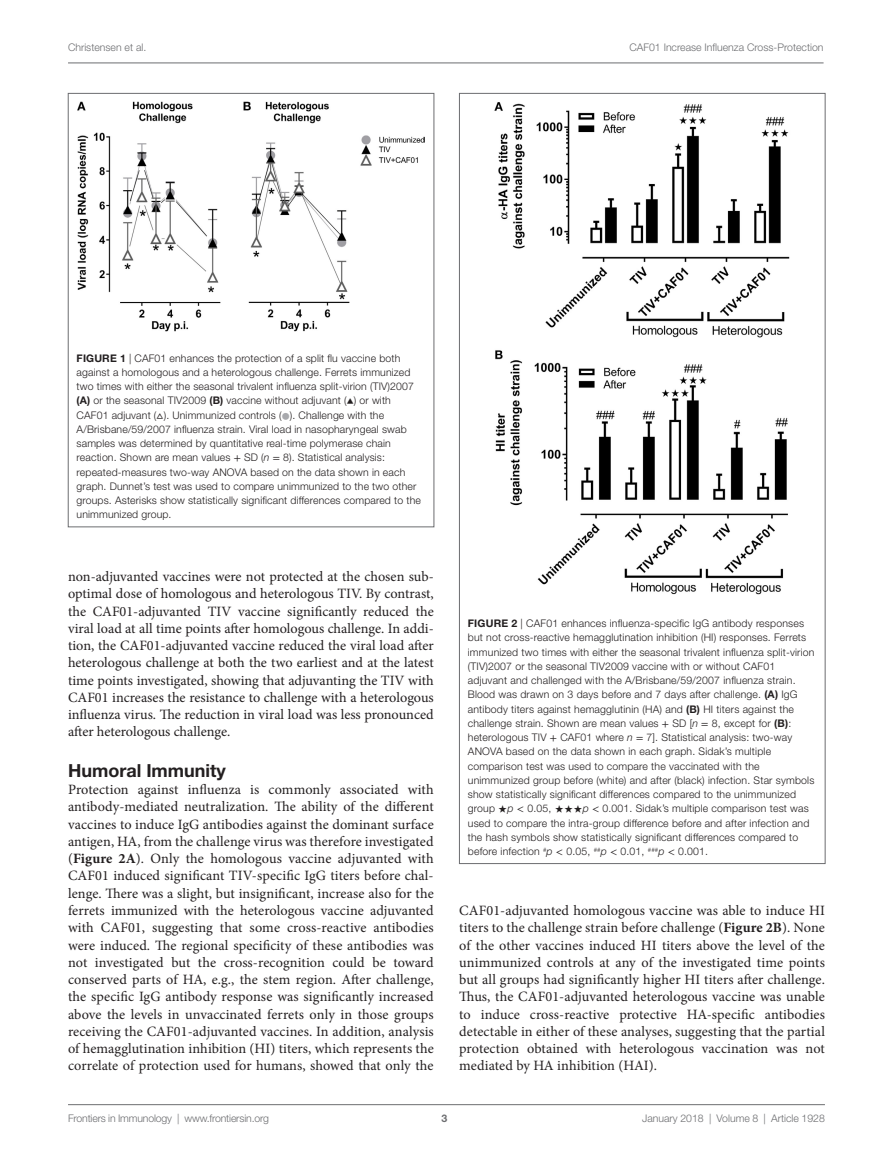
<style>
.page{position:relative;width:893px;height:1170px;background:#fff}
.page>*{position:absolute;margin:0;border:0;box-sizing:border-box;transform-origin:0 0}
.t1{font:700 18px "Helvetica Neue LT Std";color:#231f20}
.t2{font:14.25px/17.2px "Minion Pro";color:#231f20;text-align:justify}
.t3{font:300 10.5px/14.2px "Helvetica Neue LT Std";letter-spacing:.015em;color:#231f20}
.t4{font:300 10.5px "Helvetica Neue LT Std";color:#6c6d70}
.t5{font:700 10.5px "Helvetica Neue LT Std";color:#6c6d70}
.s1{font-weight:700}
.s2{font-family:"STIX General";font-weight:400}
.s3{font-family:"STIX General";font-weight:400;color:#a8a9ad}
.s4{font-style:italic}
</style>
<div class="page">
<img style="left:494px;top:102px;width:296px;height:493px">
<img style="left:78px;top:102px;width:346px;height:229px">
<div style="left:68px;top:93px;width:366px;height:434px;border:1px solid #6c6d70"></div>
<hr style="left:68px;top:1104px;width:757px;height:1px;background:#6c6d70">
<hr style="left:68px;top:63px;width:755px;height:1px;background:#6c6d70">
<p class="t4" style="left:68px;top:41px;width:80px">Christensen et al.</p>
<p class="t4" style="left:629px;top:41px;width:196px">CAF01 Increase Influenza Cross-Protection</p>
<p class="t3" style="left:77px;top:350px;width:346px"><span class="s1">Figure 1</span> | CAF01 enhances the protection of a split flu vaccine both against a homologous and a heterologous challenge. Ferrets immunized two times with either the seasonal trivalent influenza split-virion (TIV)2007 <span class="s1">(A)</span> or the seasonal TIV2009 <span class="s1">(B)</span> vaccine without adjuvant (<span class="s2">▴</span>) or with CAF01 adjuvant (<span class="s2">▵</span>). Unimmunized controls (<span class="s3">⚫</span>). Challenge with the A/Brisbane/59/2007 influenza strain. Viral load in nasopharyngeal swab samples was determined by quantitative real-time polymerase chain reaction. Shown are mean values <span class="s2">+</span> SD (<span class="s4">n</span> <span class="s2">=</span> 8). Statistical analysis: repeated-measures two-way ANOVA based on the data shown in each graph. Dunnet’s test was used to compare unimmunized to the two other groups. Asterisks show statistically significant differences compared to the unimmunized group.</p>
<p class="t2" style="left:68px;top:568px;width:367px">non-adjuvanted vaccines were not protected at the chosen sub&shy;optimal dose of homologous and heterologous TIV. By contrast, the CAF01-adjuvanted TIV vaccine significantly reduced the viral load at all time points after homologous challenge. In addi&shy;tion, the CAF01-adjuvanted vaccine reduced the viral load after heterologous challenge at both the two earliest and at the latest time points investigated, showing that adjuvanting the TIV with CAF01 increases the resistance to challenge with a heterologous influenza virus. The reduction in viral load was less pronounced after heterologous challenge.</p>
<p class="t1" style="left:68px;top:759px;width:159px">Humoral Immunity</p>
<p class="t2" style="left:68px;top:781px;width:367px">Protection against influenza is commonly associated with antibody-mediated neutralization. The ability of the different vaccines to induce IgG antibodies against the dominant surface antigen, HA, from the challenge virus was therefore investigated (<span class="s1">Figure 2A</span>). Only the homologous vaccine adjuvanted with CAF01 induced significant TIV-specific IgG titers before chal&shy;lenge. There was a slight, but insignificant, increase also for the ferrets immunized with the heterologous vaccine adjuvanted with CAF01, suggesting that some cross-reactive antibodies were induced. The regional specificity of these antibodies was not investigated but the cross-recognition could be toward conserved parts of HA, e.g., the stem region. After challenge, the specific IgG antibody response was significantly increased above the levels in unvaccinated ferrets only in those groups receiving the CAF01-adjuvanted vaccines. In addition, analysis of hemagglutination inhibition (HI) titers, which represents the correlate of protection used for humans, showed that only the</p>
<p class="t3" style="left:468px;top:616px;width:348px"><span class="s1">Figure 2</span> | CAF01 enhances influenza-specific IgG antibody responses but not cross-reactive hemagglutination inhibition (HI) responses. Ferrets immunized two times with either the seasonal trivalent influenza split-virion (TIV)2007 or the seasonal TIV2009 vaccine with or without CAF01 adjuvant and challenged with the A/Brisbane/59/2007 influenza strain.<br>Blood was drawn on 3 days before and 7 days after challenge. <span class="s1">(A)</span> IgG antibody titers against hemagglutinin (HA) and <span class="s1">(B)</span> HI titers against the challenge strain. Shown are mean values <span class="s2">+</span> SD [<span class="s4">n</span> <span class="s2">=</span> 8, except for <span class="s1">(B)</span>: heterologous TIV <span class="s2">+</span> CAF01 where <span class="s4">n</span> <span class="s2">=</span> 7]. Statistical analysis: two-way ANOVA based on the data shown in each graph. Sidak’s multiple comparison test was used to compare the vaccinated with the unimmunized group before (white) and after (black) infection. Star symbols show statistically significant differences compared to the unimmunized group <span class="s2">★</span><span class="s4">p</span> <span class="s2">&lt;</span> 0.05, <span class="s2">★★★</span><span class="s4">p</span> <span class="s2">&lt;</span> 0.001. Sidak’s multiple comparison test was used to compare the intra-group difference before and after infection and the hash symbols show statistically significant differences compared to before infection <sup>#</sup><span class="s4">p</span> <span class="s2">&lt;</span> 0.05, <sup>##</sup><span class="s4">p</span> <span class="s2">&lt;</span> 0.01, <sup>###</sup><span class="s4">p</span> <span class="s2">&lt;</span> 0.001.</p>
<p class="t2" style="left:459px;top:901px;width:367px">CAF01-adjuvanted homologous vaccine was able to induce HI titers to the challenge strain before challenge (<span class="s1">Figure 2B</span>). None of the other vaccines induced HI titers above the level of the unimmunized controls at any of the investigated time points but all groups had significantly higher HI titers after challenge.<br>Thus, the CAF01-adjuvanted heterologous vaccine was unable to induce cross-reactive protective HA-specific antibodies detectable in either of these analyses, suggesting that the partial protection obtained with heterologous vaccination was not mediated by HA inhibition (HAI).</p>
<p class="t4" style="left:68px;top:1111px;width:203px">Frontiers in Immunology | www.frontiersin.org</p>
<p class="t4" style="left:642px;top:1111px;width:184px">January 2018 | Volume 8 | Article 1928</p>
<p class="t5" style="left:441px;top:1111px;width:7px">3</p>
</div>
